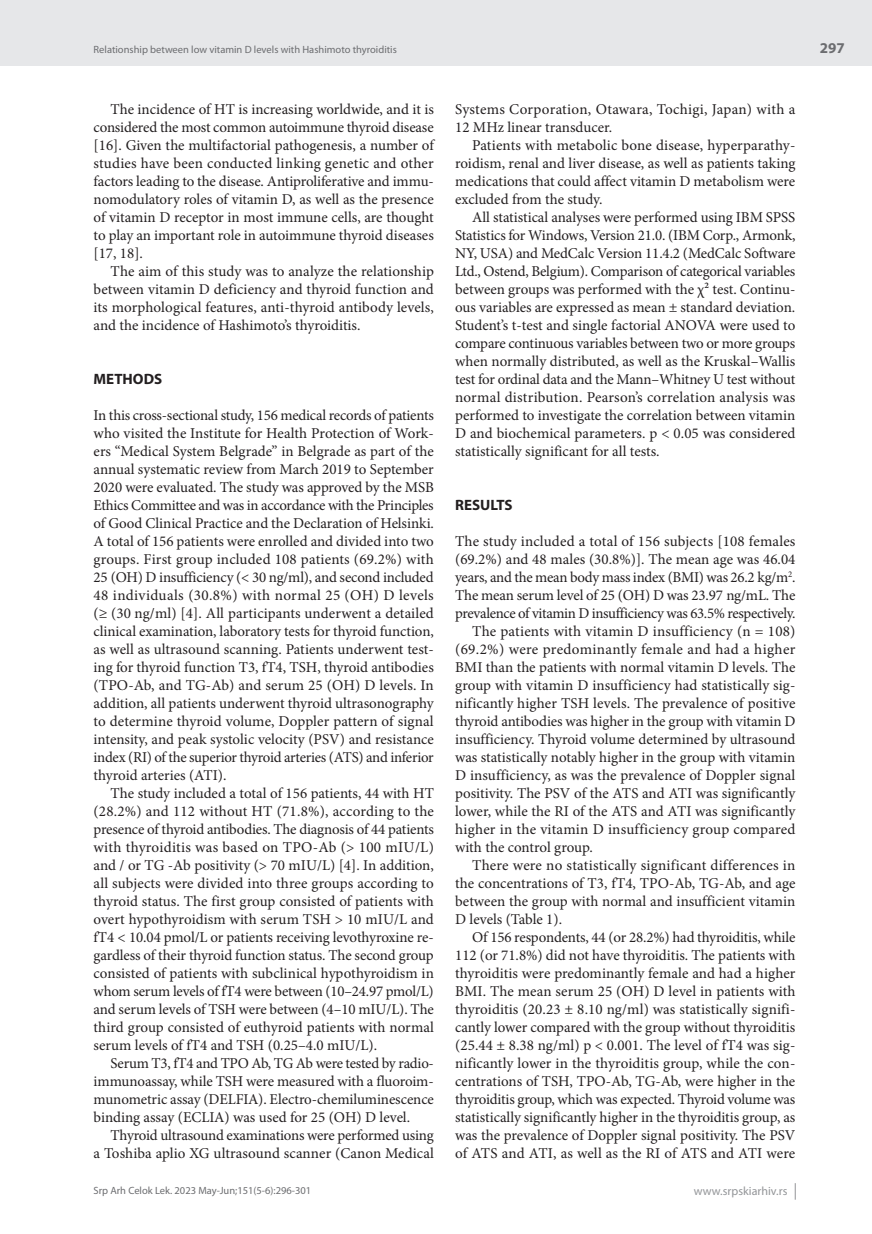
<style>
.page{position:relative;width:872px;height:1234px;background:#fff}
.page>*{position:absolute;margin:0;border:0;box-sizing:border-box;transform-origin:0 0}
.t1{font:15px/18px "Minion Pro";color:#231f20;text-align:justify}
.t2{font:15px "Minion Pro";letter-spacing:-.02em;color:#231f20}
.t3{font:15px "Minion Pro";letter-spacing:.02em;color:#231f20}
.t4{font:700 15px "Myriad Pro";color:#231f20}
.t5{font:700 15px "Myriad Pro";color:#6c6d70}
.t6{font:12px "Myriad Pro";color:#939598}
.t7{font:10.5px "Myriad Pro";color:#6c6d70}
</style>
<div class="page">
<div style="left:0;top:0;width:872px;height:66px;background:#e6e7e9"></div>
<svg style="left:795px;top:1183px;width:1px;height:16px"></svg>
<p class="t7" style="left:94px;top:43px;width:305px">Relationship between low vitamin D levels with Hashimoto thyroiditis</p>
<p class="t1" style="left:94px;top:100px;width:342px;text-indent:17px">The incidence of HT is increasing worldwide, and it is considered the most common autoimmune thyroid disease [16]. Given the multifactorial pathogenesis, a number of studies have been conducted linking genetic and other factors leading to the disease. Antiproliferative and immu&shy;nomodulatory roles of vitamin D, as well as the presence of vitamin D receptor in most immune cells, are thought to play an important role in autoimmune thyroid diseases [17, 18].</p>
<p class="t1" style="left:94px;top:262px;width:342px;text-indent:17px">The aim of this study was to analyze the relationship between vitamin D deficiency and thyroid function and its morphological features, anti-thyroid antibody levels, and the incidence of Hashimoto’s thyroiditis.</p>
<p class="t4" style="left:94px;top:369px;width:70px">METHODS</p>
<p class="t1" style="left:94px;top:406px;width:342px">In this cross-sectional study, 156 medical records of patients who visited the Institute for Health Protection of Work&shy;ers “Medical System Belgrade” in Belgrade as part of the annual systematic review from March 2019 to September 2020 were evaluated. The study was approved by the MSB Ethics Committee and was in accordance with the Principles of Good Clinical Practice and the Declaration of Helsinki.<br>A total of 156 patients were enrolled and divided into two groups. First group included 108 patients (69.2%) with 25 (OH) D insufficiency (&lt; 30 ng/ml), and second included 48 individuals (30.8%) with normal 25 (OH) D levels (≥ (30 ng/ml) [4]. All participants underwent a detailed clinical examination, laboratory tests for thyroid function, as well as ultrasound scanning. Patients underwent test&shy;ing for thyroid function T3, fT4, TSH, thyroid antibodies (TPO-Ab, and TG-Ab) and serum 25 (OH) D levels. In addition, all patients underwent thyroid ultrasonography to determine thyroid volume, Doppler pattern of signal intensity, and peak systolic velocity (PSV) and resistance index (RI) of the superior thyroid arteries (ATS) and inferior thyroid arteries (ATI).</p>
<p class="t1" style="left:94px;top:784px;width:342px;text-indent:17px">The study included a total of 156 patients, 44 with HT (28.2%) and 112 without HT (71.8%), according to the presence of thyroid antibodies. The diagnosis of 44 patients with thyroiditis was based on TPO-Ab (&gt; 100 mIU/L) and / or TG -Ab positivity (&gt; 70 mIU/L) [4]. In addition, all subjects were divided into three groups according to thyroid status. The first group consisted of patients with overt hypothyroidism with serum TSH &gt; 10 mIU/L and fT4 &lt; 10.04 pmol/L or patients receiving levothyroxine re&shy;gardless of their thyroid function status. The second group consisted of patients with subclinical hypothyroidism in whom serum levels of fT4 were between (10–24.97 pmol/L) and serum levels of TSH were between (4–10 mIU/L). The third group consisted of euthyroid patients with normal serum levels of fT4 and TSH (0.25–4.0 mIU/L).</p>
<p class="t1" style="left:94px;top:1054px;width:342px;text-indent:17px">Serum T3, fT4 and TPO Ab, TG Ab were tested by radio&shy;immunoassay, while TSH were measured with a fluoroim&shy;munometric assay (DELFIA). Electro-chemiluminescence binding assay (ECLIA) was used for 25 (OH) D level.</p>
<p class="t1" style="left:94px;top:1126px;width:342px;text-align:right">Thyroid ultrasound examinations were performed using<br>a Toshiba aplio XG ultrasound scanner (Canon Medical</p>
<p class="t1" style="left:455px;top:100px;width:342px">Systems Corporation, Otawara, Tochigi, Japan) with a<br>12 MHz linear transducer.</p>
<p class="t1" style="left:455px;top:136px;width:342px;text-indent:17px">Patients with metabolic bone disease, hyperparathy&shy;roidism, renal and liver disease, as well as patients taking medications that could affect vitamin D metabolism were excluded from the study.</p>
<p class="t1" style="left:455px;top:208px;width:342px;text-indent:17px">All statistical analyses were performed using IBM SPSS Statistics for Windows, Version 21.0. (IBM Corp., Armonk, NY, USA) and MedCalc Version 11.4.2 (MedCalc Software Ltd., Ostend, Belgium). Comparison of categorical variables between groups was performed with the χ² test. Continu&shy;ous variables are expressed as mean ± standard deviation.<br>Student’s t-test and single factorial ANOVA were used to compare continuous variables between two or more groups when normally distributed, as well as the Kruskal–Wallis test for ordinal data and the Mann–Whitney U test without normal distribution. Pearson’s correlation analysis was performed to investigate the correlation between vitamin D and biochemical parameters. p &lt; 0.05 was considered statistically significant for all tests.</p>
<p class="t4" style="left:455px;top:495px;width:59px">RESULTS</p>
<p class="t1" style="left:455px;top:532px;width:342px">The study included a total of 156 subjects [108 females</p>
<p class="t1" style="left:455px;top:550px;width:342px">(69.2%) and 48 males (30.8%)]. The mean age was 46.04</p>
<p class="t2" style="left:455px;top:567px;width:342px">years, and the mean body mass index (BMI) was 26.2 kg/m<sup>2</sup>.</p>
<p class="t1" style="left:455px;top:586px;width:342px">The mean serum level of 25 (OH) D was 23.97 ng/mL. The</p>
<p class="t2" style="left:455px;top:603px;width:342px">prevalence of vitamin D insufficiency was 63.5% respectively.</p>
<p class="t1" style="left:472px;top:622px;width:325px">The patients with vitamin D insufficiency (n = 108)</p>
<p class="t3" style="left:455px;top:639px;width:342px">(69.2%) were predominantly female and had a higher</p>
<p class="t1" style="left:455px;top:658px;width:342px">BMI than the patients with normal vitamin D levels. The</p>
<p class="t1" style="left:455px;top:676px;width:342px">group with vitamin D insufficiency had statistically sig-</p>
<p class="t1" style="left:455px;top:694px;width:342px">nificantly higher TSH levels. The prevalence of positive</p>
<p class="t1" style="left:455px;top:712px;width:342px">thyroid antibodies was higher in the group with vitamin D</p>
<p class="t1" style="left:455px;top:730px;width:342px">insufficiency. Thyroid volume determined by ultrasound</p>
<p class="t1" style="left:455px;top:748px;width:342px">was statistically notably higher in the group with vitamin</p>
<p class="t1" style="left:455px;top:766px;width:342px">D insufficiency, as was the prevalence of Doppler signal</p>
<p class="t1" style="left:455px;top:784px;width:342px">positivity. The PSV of the ATS and ATI was significantly</p>
<p class="t1" style="left:455px;top:802px;width:342px">lower, while the RI of the ATS and ATI was significantly</p>
<p class="t1" style="left:455px;top:820px;width:342px">higher in the vitamin D insufficiency group compared</p>
<p class="t1" style="left:455px;top:838px;width:139px">with the control group.</p>
<p class="t1" style="left:472px;top:856px;width:325px">There were no statistically significant differences in</p>
<p class="t1" style="left:455px;top:874px;width:342px">the concentrations of T3, fT4, TPO-Ab, TG-Ab, and age</p>
<p class="t1" style="left:455px;top:892px;width:342px">between the group with normal and insufficient vitamin</p>
<p class="t1" style="left:455px;top:910px;width:108px">D levels (Table 1).</p>
<p class="t1" style="left:472px;top:928px;width:325px">Of 156 respondents, 44 (or 28.2%) had thyroiditis, while</p>
<p class="t1" style="left:455px;top:946px;width:342px">112 (or 71.8%) did not have thyroiditis. The patients with</p>
<p class="t1" style="left:455px;top:964px;width:342px">thyroiditis were predominantly female and had a higher</p>
<p class="t1" style="left:455px;top:982px;width:342px">BMI. The mean serum 25 (OH) D level in patients with</p>
<p class="t1" style="left:455px;top:1000px;width:342px">thyroiditis (20.23 ± 8.10 ng/ml) was statistically signifi-</p>
<p class="t1" style="left:455px;top:1018px;width:342px">cantly lower compared with the group without thyroiditis</p>
<p class="t1" style="left:455px;top:1036px;width:342px">(25.44 ± 8.38 ng/ml) p &lt; 0.001. The level of fT4 was sig-</p>
<p class="t1" style="left:455px;top:1054px;width:342px">nificantly lower in the thyroiditis group, while the con-</p>
<p class="t1" style="left:455px;top:1072px;width:342px">centrations of TSH, TPO-Ab, TG-Ab, were higher in the</p>
<p class="t1" style="left:455px;top:1090px;width:342px">thyroiditis group, which was expected. Thyroid volume was</p>
<p class="t1" style="left:455px;top:1108px;width:342px">statistically significantly higher in the thyroiditis group, as</p>
<p class="t1" style="left:455px;top:1126px;width:342px">was the prevalence of Doppler signal positivity. The PSV</p>
<p class="t1" style="left:455px;top:1144px;width:342px">of ATS and ATI, as well as the RI of ATS and ATI were</p>
<p class="t7" style="left:94px;top:1184px;width:219px">Srp Arh Celok Lek. 2023 May-Jun;151(5-6):296-301</p>
<p class="t6" style="left:694px;top:1183px;width:95px">www.srpskiarhiv.rs</p>
<p class="t5" style="left:820px;top:38px;width:26px">297</p>
</div>
